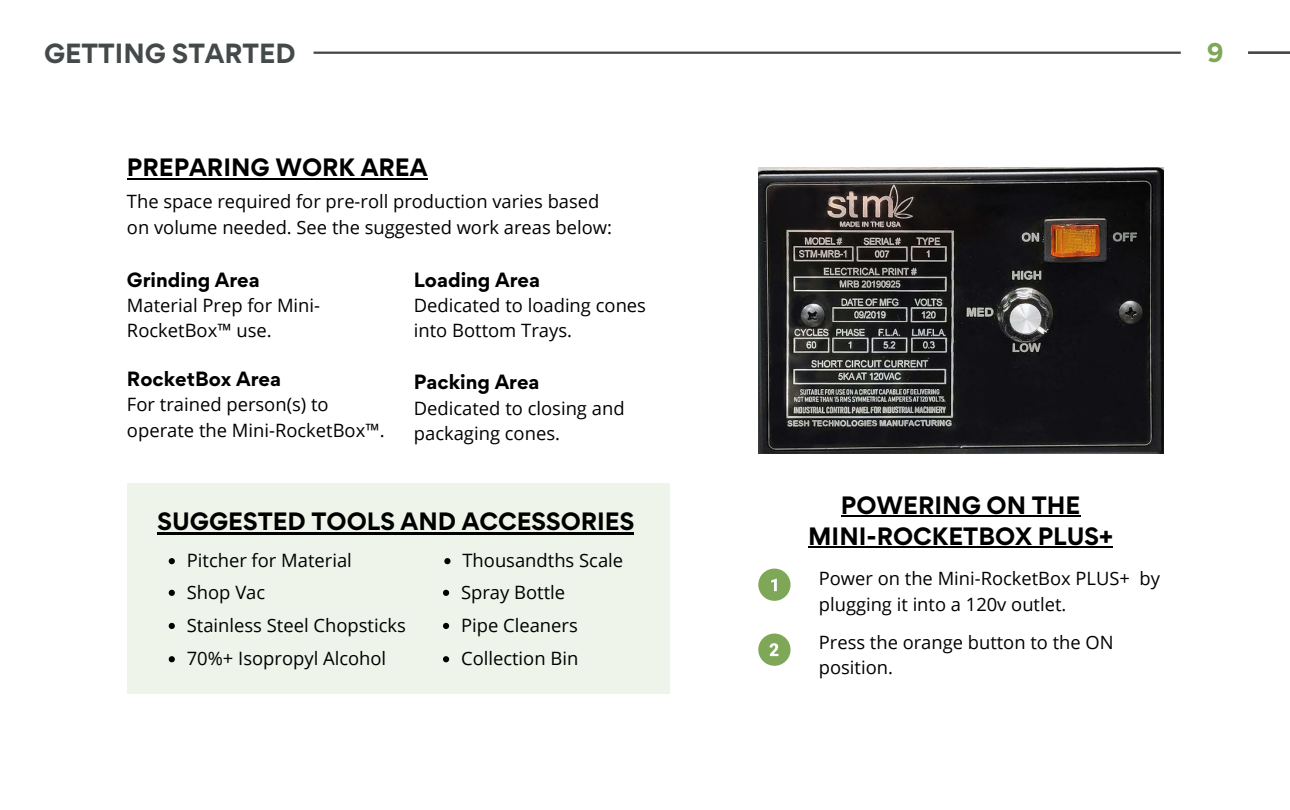
<style>
.page{position:relative;width:1290px;height:810px;background:#fff}
.page>*{position:absolute;margin:0;border:0;box-sizing:border-box;transform-origin:0 0}
.t1{font:700 24.7px "Gordita";color:#44494a}
.t2{font:700 24.2px "Gordita";color:#7ea857}
.t3{font:700 22.4px/30.8px "Gordita";color:#000;text-align:center}
.t4{font:18.4px/25.5px "Open Sans";color:#000}
.t5{font:700 18.4px "Gordita";color:#000}
.t6{font:18.3px/25.6px "Open Sans";color:#000}
</style>
<div class="page">
<div style="left:127px;top:483px;width:543px;height:211px;background:#eef4e9"></div>
<svg style="left:314px;top:52px;width:867px;height:2px;background:#515657"></svg>
<svg style="left:1248px;top:52px;width:42px;height:2px"></svg>
<hr style="left:127px;top:178px;width:300px;height:1px;background:#000">
<svg style="left:169px;top:558px;width:6px;height:6px"></svg>
<svg style="left:169px;top:590px;width:6px;height:6px"></svg>
<svg style="left:169px;top:623px;width:6px;height:6px"></svg>
<svg style="left:444px;top:558px;width:7px;height:6px"></svg>
<svg style="left:169px;top:656px;width:6px;height:6px"></svg>
<svg style="left:443px;top:590px;width:6px;height:6px"></svg>
<svg style="left:443px;top:656px;width:6px;height:6px"></svg>
<svg style="left:443px;top:623px;width:6px;height:6px"></svg>
<hr style="left:157px;top:532px;width:477px;height:2px;background:#000">
<div style="left:758px;top:569px;width:33px;height:32px;background:#7ea857;border-radius:50%"></div>
<svg style="left:771px;top:579px;width:6px;height:12px"></svg>
<div style="left:758px;top:634px;width:33px;height:32px;background:#7ea857;border-radius:50%"></div>
<svg style="left:770px;top:643px;width:8px;height:13px"></svg>
<hr style="left:841px;top:515px;width:239px;height:2px;background:#000">
<hr style="left:808px;top:546px;width:305px;height:2px;background:#000">
<img style="left:758px;top:167px;width:405px;height:287px">
<h1 class="t1" style="left:44px;top:33px;width:253px">GETTING STARTED</h1>
<p class="t3" style="left:127px;top:152px;width:302px">PREPARING WORK AREA</p>
<p class="t6" style="left:127px;top:188px;width:487px">The space required for pre-roll production varies based on volume needed. See the suggested work areas below:</p>
<p class="t5" style="left:127px;top:265px;width:134px">Grinding Area</p>
<p class="t4" style="left:127px;top:292px;width:195px">Material Prep for Mini-<br>RocketBox™ use.</p>
<p class="t5" style="left:127px;top:364px;width:156px">RocketBox Area</p>
<p class="t4" style="left:127px;top:391px;width:259px">For trained person(s) to operate the Mini-RocketBox™.</p>
<p class="t5" style="left:414px;top:265px;width:128px">Loading Area</p>
<p class="t4" style="left:414px;top:292px;width:234px">Dedicated to loading cones into Bottom Trays.</p>
<p class="t5" style="left:414px;top:368px;width:127px">Packing Area</p>
<p class="t4" style="left:414px;top:395px;width:212px">Dedicated to closing and packaging cones.</p>
<p class="t3" style="left:157px;top:505px;width:478px">SUGGESTED TOOLS AND ACCESSORIES</p>
<p class="t4" style="left:187px;top:544px;width:221px;line-height:32.4px">Pitcher for Material<br>Shop Vac<br>Stainless Steel Chopsticks</p>
<p class="t4" style="left:462px;top:547px;width:162px">Thousandths Scale</p>
<p class="t4" style="left:187px;top:645px;width:201px">70%+ Isopropyl Alcohol</p>
<p class="t4" style="left:461px;top:579px;width:106px">Spray Bottle</p>
<p class="t4" style="left:461px;top:612px;width:118px">Pipe Cleaners</p>
<p class="t4" style="left:461px;top:645px;width:119px">Collection Bin</p>
<h2 class="t2" style="left:1207px;top:34px;width:18px">9</h2>
<p class="t3" style="left:808px;top:489px;width:306px">POWERING ON THE<br>MINI-ROCKETBOX PLUS+</p>
<p class="t6" style="left:819px;top:565px;width:343px">Power on the Mini-RocketBox PLUS+ by plugging it into a 120v outlet.</p>
<p class="t6" style="left:819px;top:629px;width:296px">Press the orange button to the ON position.</p>
</div>
